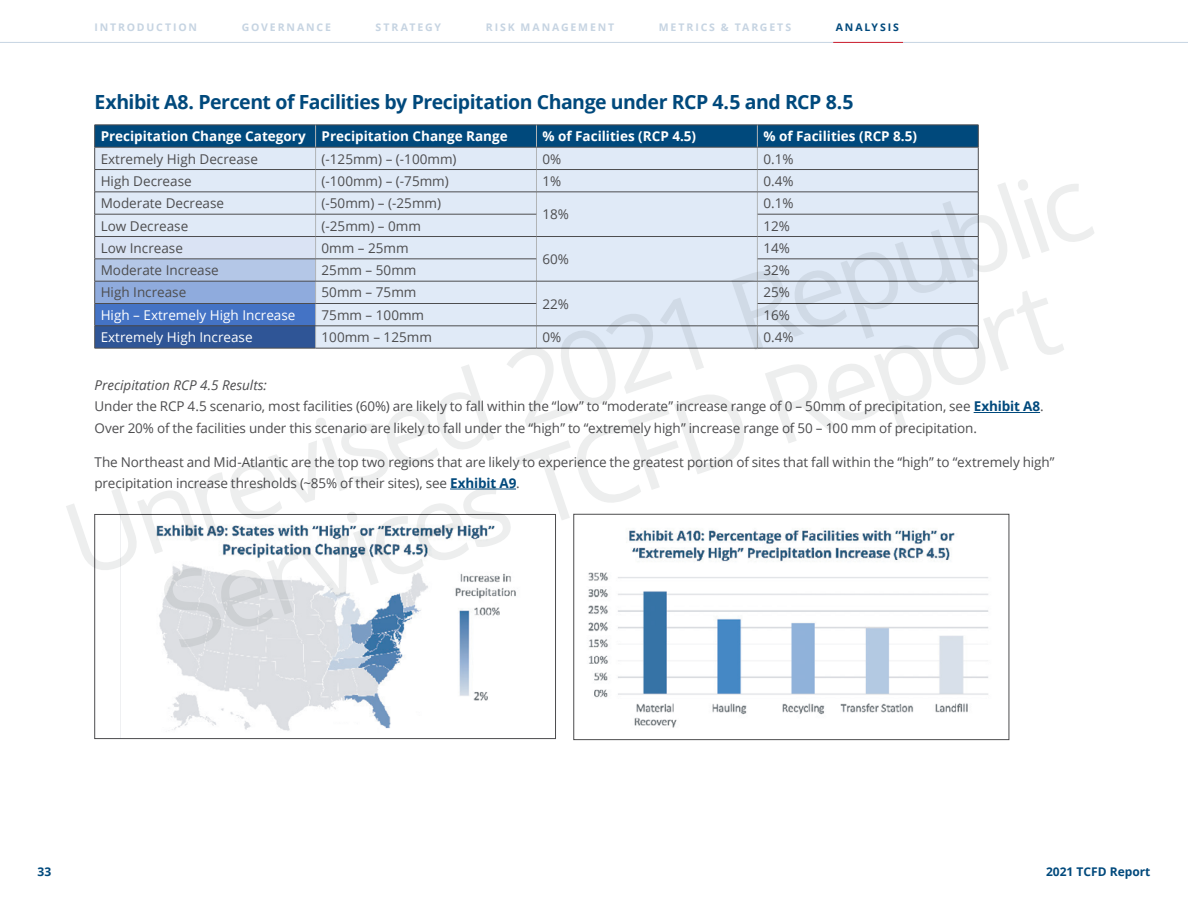
<style>
.page{position:relative;width:1188px;height:918px;background:#fff}
.page>*{position:absolute;margin:0;border:0;box-sizing:border-box;transform-origin:0 0}
.t1{font:700 19.5px "Open Sans";letter-spacing:-.025em;color:#00497c}
.t2{font:13.5px/21px "Open Sans";letter-spacing:-.005em;color:#4d4d4f}
.t3{font:700 13.5px "Open Sans";color:#fff}
.t4{font:13.5px "Open Sans";color:#fff}
.t5{font:700 12px "Open Sans";color:#00497c}
.t6{font:700 10.5px "Open Sans";letter-spacing:.18em;color:#c6d4e2}
.t7{font:700 10.5px "Open Sans";letter-spacing:.185em;color:#00497c}
.s1{font-style:italic}
.s2{font-weight:700;color:#00497c}
</style>
<div class="page">
<hr style="left:974px;top:412px;width:66px;height:1px;background:#00497c">
<hr style="left:450px;top:489px;width:66px;height:1px;background:#00497c">
<svg style="left:94px;top:125px;width:885px;height:223px;background:#b9cadf"></svg>
<hr style="left:94px;top:348px;width:222px;height:1px;background:#4d4d4f">
<hr style="left:316px;top:348px;width:220px;height:1px;background:#4d4d4f">
<hr style="left:536px;top:348px;width:221px;height:1px;background:#4d4d4f">
<hr style="left:757px;top:348px;width:221px;height:1px;background:#4d4d4f">
<img style="left:156px;top:524px;width:360px;height:207px">
<div style="left:95px;top:514px;width:461px;height:225px;border:1px solid #4d4d4f"></div>
<img style="left:588px;top:530px;width:401px;height:198px">
<div style="left:574px;top:514px;width:435px;height:226px;border:1px solid #4d4d4f"></div>
<hr style="left:0;top:42px;width:1188px;height:1px;background:#c6d4e2">
<hr style="left:833px;top:42px;width:70px;height:1px;background:#cf202f">
<p class="t6" style="left:94px;top:19px;width:104px">INTRODUCTION</p>
<p class="t6" style="left:242px;top:19px;width:91px">GOVERNANCE</p>
<p class="t6" style="left:376px;top:19px;width:67px">STRATEGY</p>
<p class="t6" style="left:486px;top:19px;width:130px">RISK MANAGEMENT</p>
<p class="t6" style="left:659px;top:19px;width:134px">METRICS &amp; TARGETS</p>
<p class="t7" style="left:836px;top:19px;width:65px">ANALYSIS</p>
<h1 class="t1" style="left:94px;top:89px;width:761px">Exhibit A8. Percent of Facilities by Precipitation Change under RCP 4.5 and RCP 8.5</h1>
<p class="t3" style="left:101px;top:127px;width:409px">Precipitation Change Category Precipitation Change Range</p>
<p class="t3" style="left:542px;top:127px;width:155px">% of Facilities (RCP 4.5)</p>
<p class="t3" style="left:763px;top:127px;width:155px">% of Facilities (RCP 8.5)</p>
<p class="t2" style="left:101px;top:148px;width:159px">Extremely High Decrease</p>
<p class="t2" style="left:322px;top:148px;width:137px">(-125mm) – (-100mm)</p>
<p class="t2" style="left:542px;top:148px;width:20px">0%</p>
<p class="t2" style="left:763px;top:148px;width:32px">0.1%</p>
<p class="t2" style="left:101px;top:170px;width:93px">High Decrease</p>
<p class="t2" style="left:322px;top:170px;width:129px">(-100mm) – (-75mm)</p>
<p class="t2" style="left:542px;top:170px;width:20px">1%</p>
<p class="t2" style="left:763px;top:170px;width:32px">0.4%</p>
<p class="t2" style="left:101px;top:192px;width:125px">Moderate Decrease</p>
<p class="t2" style="left:322px;top:192px;width:121px">(-50mm) – (-25mm)</p>
<p class="t2" style="left:542px;top:204px;width:28px">18%</p>
<p class="t2" style="left:763px;top:192px;width:32px">0.1%</p>
<p class="t2" style="left:101px;top:215px;width:89px">Low Decrease</p>
<p class="t2" style="left:322px;top:215px;width:101px">(-25mm) – 0mm</p>
<p class="t2" style="left:763px;top:215px;width:28px">12%</p>
<p class="t2" style="left:101px;top:237px;width:84px">Low Increase</p>
<p class="t2" style="left:322px;top:237px;width:89px">0mm – 25mm</p>
<p class="t2" style="left:542px;top:248px;width:28px">60%</p>
<p class="t2" style="left:763px;top:237px;width:28px">14%</p>
<p class="t2" style="left:101px;top:259px;width:120px">Moderate Increase</p>
<p class="t2" style="left:322px;top:259px;width:96px">25mm – 50mm</p>
<p class="t2" style="left:763px;top:259px;width:28px">32%</p>
<p class="t2" style="left:101px;top:282px;width:87px">High Increase</p>
<p class="t2" style="left:322px;top:282px;width:96px">50mm – 75mm</p>
<p class="t2" style="left:542px;top:293px;width:28px">22%</p>
<p class="t2" style="left:763px;top:282px;width:28px">25%</p>
<p class="t4" style="left:101px;top:306px;width:196px">High – Extremely High Increase</p>
<p class="t2" style="left:322px;top:304px;width:104px">75mm – 100mm</p>
<p class="t2" style="left:763px;top:304px;width:28px">16%</p>
<p class="t4" style="left:101px;top:328px;width:153px">Extremely High Increase</p>
<p class="t2" style="left:322px;top:326px;width:112px">100mm – 125mm</p>
<p class="t2" style="left:542px;top:326px;width:20px">0%</p>
<p class="t2" style="left:763px;top:326px;width:32px">0.4%</p>
<p class="t2" style="left:94px;top:375px;width:951px"><span class="s1">Precipitation RCP 4.5 Results:<br></span>Under the RCP 4.5 scenario, most facilities (60%) are likely to fall within the “low” to “moderate” increase range of 0 – 50mm of precipitation, see <span class="s2">Exhibit A8</span>.<br>Over 20% of the facilities under this scenario are likely to fall under the “high” to “extremely high” increase range of 50 – 100 mm of precipitation.</p>
<p class="t2" style="left:94px;top:451px;width:962px">The Northeast and Mid-Atlantic are the top two regions that are likely to experience the greatest portion of sites that fall within the “high” to “extremely high” precipitation increase thresholds (~85% of their sites), see <span class="s2">Exhibit A9</span>.</p>
<p class="t5" style="left:38px;top:863px;width:15px">33</p>
<p class="t5" style="left:1046px;top:863px;width:106px">2021 TCFD Report</p>
</div>
